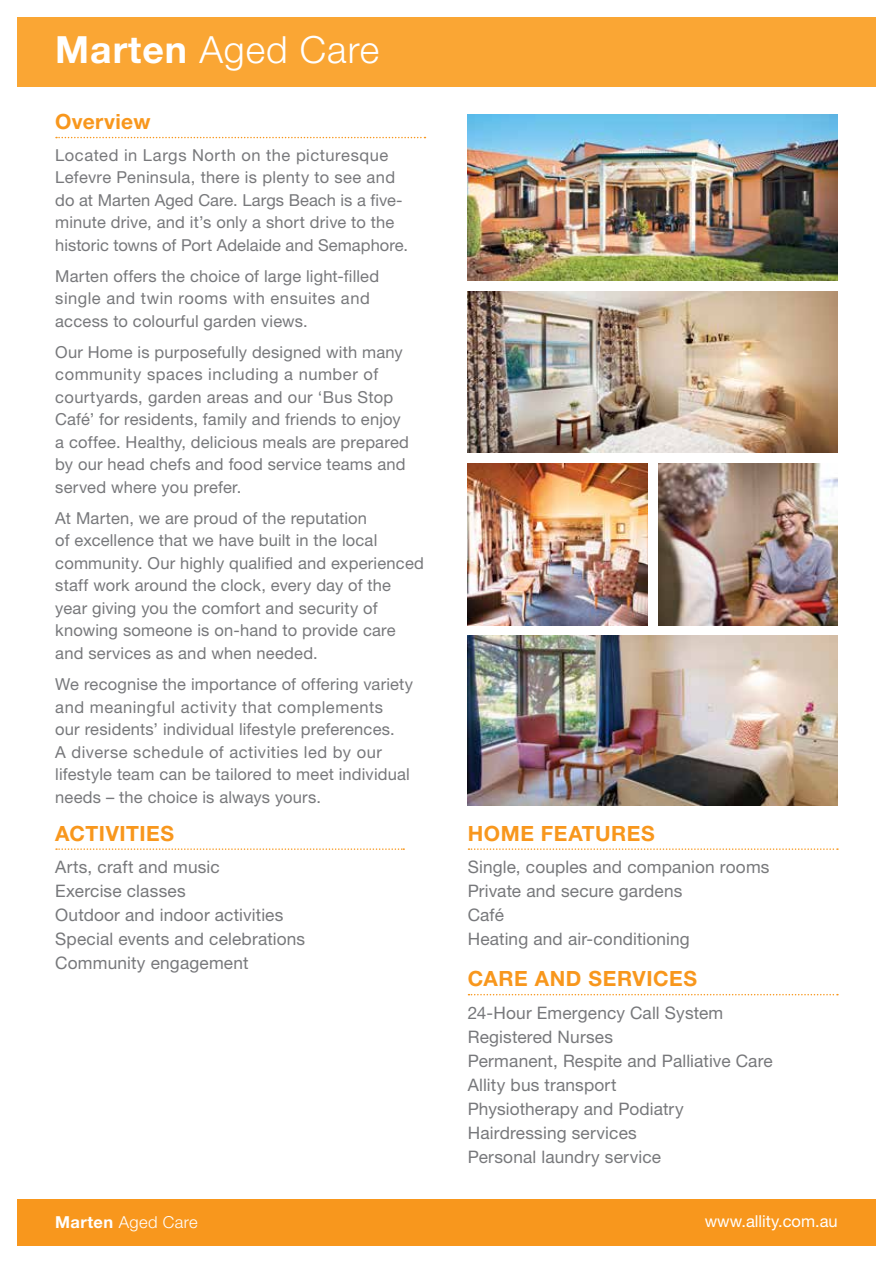
<style>
.page{position:relative;width:893px;height:1263px;background:#fff}
.page>*{position:absolute;margin:0;border:0;box-sizing:border-box;transform-origin:0 0}
.t1{font:300 37.5px "Helvetica Neue LT Std";letter-spacing:.025em;color:#fff}
.t2{font:700 21px "Helvetica Neue LT Std";letter-spacing:.025em;color:#f8971d}
.t3{font:17.25px/24px "Helvetica Neue LT Std";letter-spacing:.01em;color:#77787b}
.t4{font:16.5px/22.5px "Helvetica Neue LT Std";letter-spacing:.01em;color:#77787b}
.t5{font:16.5px "Helvetica Neue LT Std";color:#fff}
.t6{font:300 16.5px "Helvetica Neue LT Std";letter-spacing:.025em;color:#fff}
.s1{font-weight:700}
</style>
<div class="page">
<svg style="left:56px;top:137px;width:369px;height:1px"></svg>
<div style="left:17px;top:17px;width:859px;height:70px;background:#faa634"></div>
<div style="left:17px;top:1199px;width:859px;height:47px;background:#f8971d"></div>
<svg style="left:468px;top:848px;width:370px;height:2px"></svg>
<svg style="left:468px;top:994px;width:370px;height:1px"></svg>
<svg style="left:56px;top:848px;width:348px;height:2px"></svg>
<img style="left:468px;top:291px;width:370px;height:162px">
<img style="left:468px;top:463px;width:179px;height:162px">
<img style="left:468px;top:115px;width:370px;height:166px">
<img style="left:468px;top:636px;width:370px;height:170px">
<img style="left:658px;top:463px;width:180px;height:162px">
<h1 class="t1" style="left:55px;top:27px;width:325px"><span class="s1">Marten</span> Aged Care</h1>
<p class="t2" style="left:55px;top:109px;width:97px">Overview</p>
<p class="t4" style="left:55px;top:143px;width:354px">Located in Largs North on the picturesque Lefevre Peninsula, there is plenty to see and do at Marten Aged Care. Largs Beach is a five&shy;minute drive, and it’s only a short drive to the historic towns of Port Adelaide and Semaphore.</p>
<p class="t4" style="left:55px;top:264px;width:325px">Marten offers the choice of large light-filled single and twin rooms with ensuites and access to colourful garden views.</p>
<p class="t4" style="left:55px;top:341px;width:355px">Our Home is purposefully designed with many community spaces including a number of courtyards, garden areas and our ‘Bus Stop Café’ for residents, family and friends to enjoy a coffee. Healthy, delicious meals are prepared by our head chefs and food service teams and served where you prefer.</p>
<p class="t4" style="left:55px;top:507px;width:370px">At Marten, we are proud of the reputation<br>of excellence that we have built in the local community. Our highly qualified and experienced staff work around the clock, every day of the year giving you the comfort and security of knowing someone is on-hand to provide care and services as and when needed.</p>
<p class="t4" style="left:55px;top:673px;width:359px">We recognise the importance of offering variety and meaningful activity that complements<br>our residents’ individual lifestyle preferences.<br>A diverse schedule of activities led by our lifestyle team can be tailored to meet individual needs – the choice is always yours.</p>
<p class="t2" style="left:55px;top:820px;width:120px">ACTIVITIES</p>
<p class="t3" style="left:55px;top:855px;width:251px">Arts, craft and music<br>Exercise classes<br>Outdoor and indoor activities<br>Special events and celebrations<br>Community engagement</p>
<p class="t6" style="left:55px;top:1212px;width:144px"><span class="s1">Marten</span> Aged Care</p>
<p class="t2" style="left:468px;top:820px;width:189px">HOME FEATURES</p>
<p class="t3" style="left:468px;top:855px;width:303px">Single, couples and companion rooms<br>Private and secure gardens<br>Café<br>Heating and air-conditioning</p>
<p class="t2" style="left:468px;top:966px;width:231px">CARE AND SERVICES</p>
<p class="t3" style="left:468px;top:1000px;width:307px">24-Hour Emergency Call System<br>Registered Nurses<br>Permanent, Respite and Palliative Care<br>Allity bus transport<br>Physiotherapy and Podiatry<br>Hairdressing services<br>Personal laundry service</p>
<p class="t5" style="left:705px;top:1211px;width:134px">www.allity.com.au</p>
</div>
